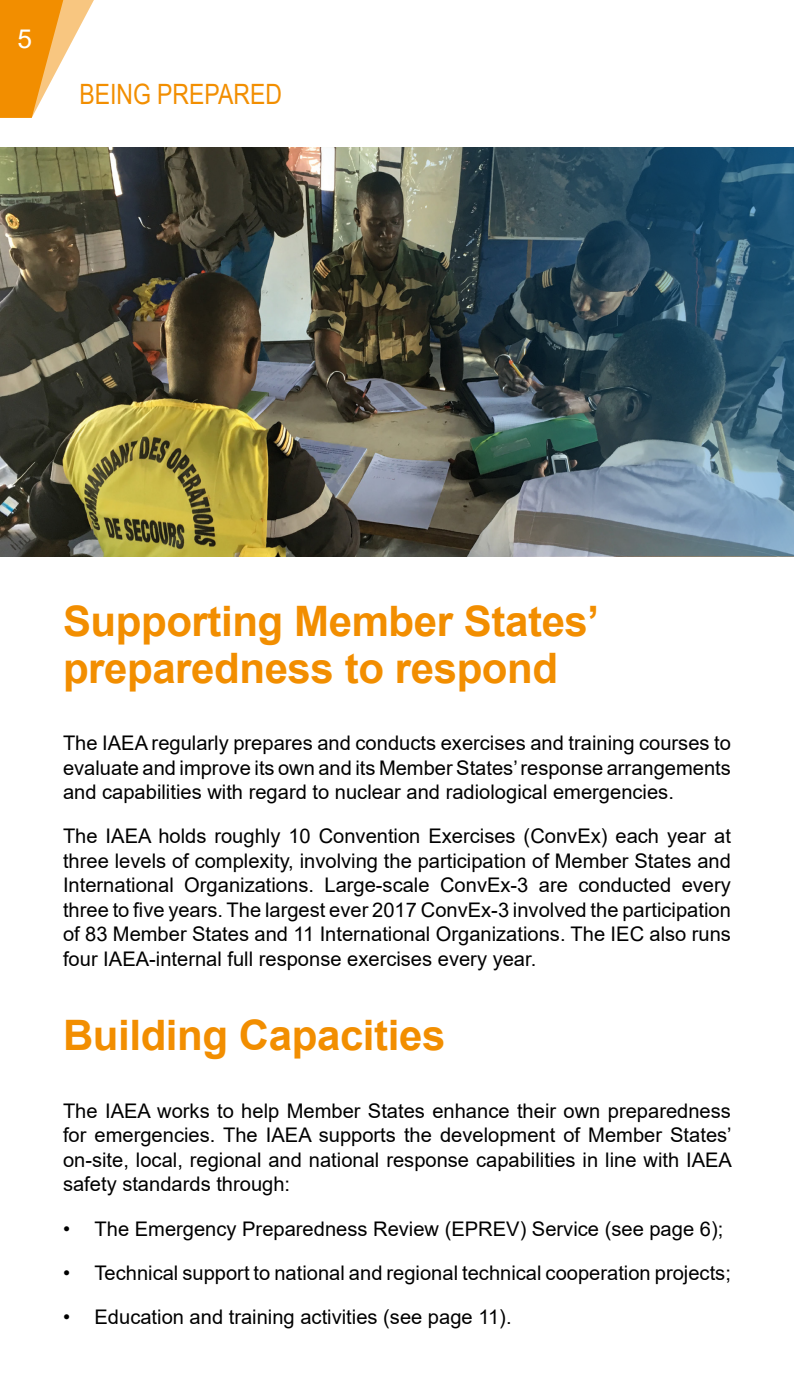
<style>
.page{position:relative;width:794px;height:1389px;background:#fff}
.page>*{position:absolute;margin:0;border:0;box-sizing:border-box;transform-origin:0 0}
.t1{font:700 42px/47.2px "Arial";letter-spacing:-.01em;color:#f28e00}
.t2{font:28px "Arial Narrow";color:#f28e00}
.t3{font:26.25px "Arial";color:#fff}
.t4{font:20.12px/24.5px "Arial";color:#000;text-align:justify}
</style>
<div class="page">
<img style="left:0;top:148px;width:794px;height:408px">
<svg style="left:0;top:0;width:94px;height:118px"></svg>
<h3 class="t3" style="left:18px;top:21px;width:16px">5</h3>
<h2 class="t2" style="left:79px;top:74px;width:204px">BEING PREPARED</h2>
<h1 class="t1" style="left:63px;top:598px;width:538px">Supporting Member States’ preparedness to respond</h1>
<p class="t4" style="left:63px;top:731px;width:669px">The IAEA regularly prepares and conducts exercises and training courses to evaluate and improve its own and its Member States’ response arrangements and capabilities with regard to nuclear and radiological emergencies.</p>
<p class="t4" style="left:63px;top:824px;width:669px">The IAEA holds roughly 10 Convention Exercises (ConvEx) each year at three levels of complexity, involving the participation of Member States and International Organizations. Large-scale ConvEx-3 are conducted every three to five years. The largest ever 2017 ConvEx-3 involved the participation of 83 Member States and 11 International Organizations. The IEC also runs four IAEA-internal full response exercises every year.</p>
<h1 class="t1" style="left:63px;top:1012px;width:384px">Building Capacities</h1>
<p class="t4" style="left:63px;top:1098px;width:670px">The IAEA works to help Member States enhance their own preparedness for emergencies. The IAEA supports the development of Member States’ on-site, local, regional and national response capabilities in line with IAEA safety standards through:</p>
<p class="t4" style="left:63px;top:1216px;width:662px">• The Emergency Preparedness Review (EPREV) Service (see page 6);</p>
<p class="t4" style="left:63px;top:1260px;width:669px">• Technical support to national and regional technical cooperation projects;</p>
<p class="t4" style="left:63px;top:1305px;width:450px">• Education and training activities (see page 11).</p>
</div>
